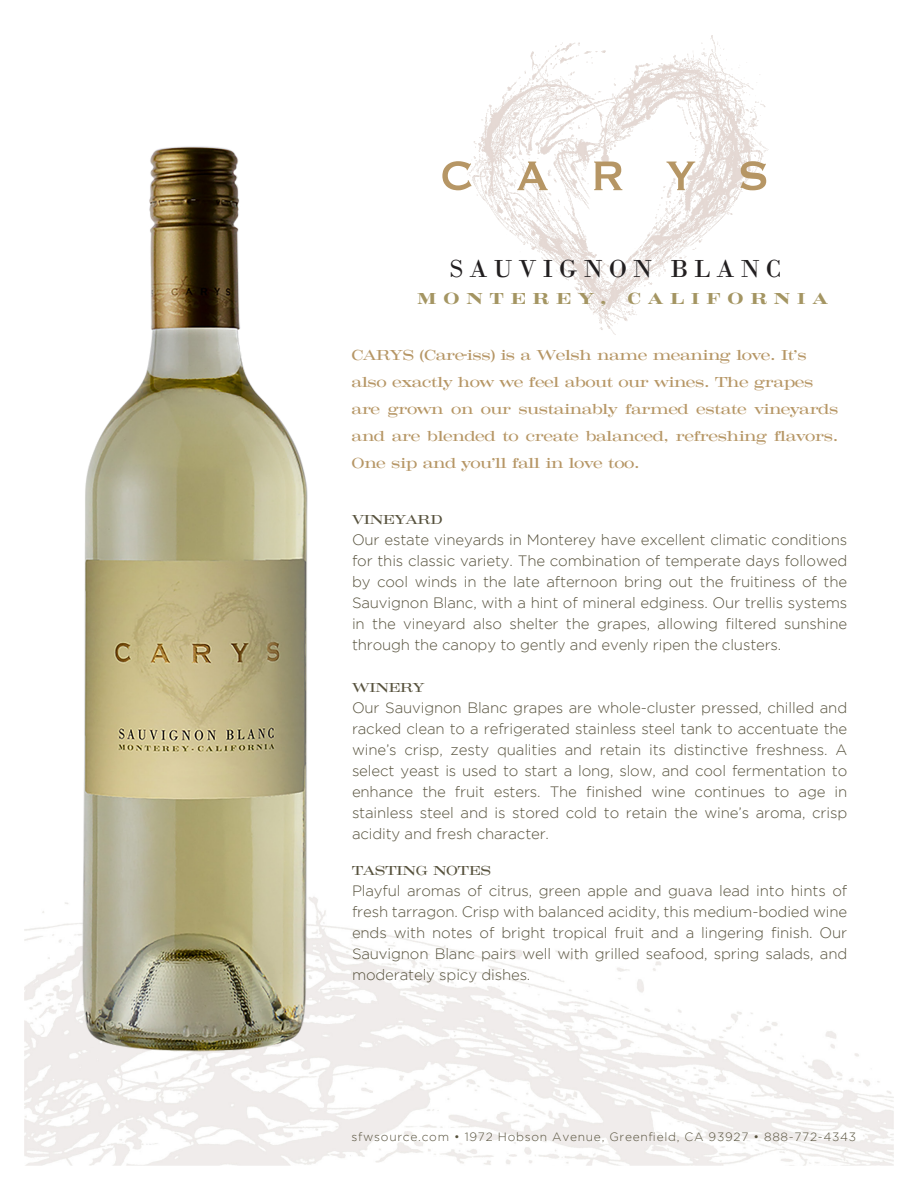
<style>
.page{position:relative;width:918px;height:1188px;background:#fff}
.page>*{position:absolute;margin:0;border:0;box-sizing:border-box;transform-origin:0 0}
.t1{font:25.95px "Bodoni";letter-spacing:.22em;color:#221f20}
.t2{font:700 16.5px "Craw Mod URW";letter-spacing:.43em;color:#a49562}
.t3{font:300 15px/21px "Gotham";letter-spacing:-.01em;color:#57523d;text-align:justify}
.t4{font:15px/27px "Craw Mod URW";letter-spacing:-.025em;color:#b69665}
.t5{font:13.5px "Craw Mod URW";letter-spacing:-.01em;color:#57523d}
.t6{font:300 12px "Gotham";letter-spacing:.06em;color:#56513c}
</style>
<div class="page">
<img style="left:24px;top:898px;width:869px;height:267px">
<img style="left:472px;top:35px;width:297px;height:300px">
<svg style="left:442px;top:161px;width:30px;height:29px"></svg>
<svg style="left:517px;top:162px;width:31px;height:28px"></svg>
<svg style="left:594px;top:162px;width:28px;height:28px"></svg>
<svg style="left:666px;top:162px;width:29px;height:28px"></svg>
<svg style="left:740px;top:161px;width:26px;height:29px"></svg>
<img style="left:67px;top:146px;width:249px;height:917px">
<h1 class="t1" style="left:449px;top:254px;width:333px">SAUVIGNON BLANC</h1>
<p class="t2" style="left:417px;top:288px;width:190px">MONTEREY,</p>
<p class="t2" style="left:627px;top:288px;width:202px">CALIFORNIA</p>
<p class="t4" style="left:352px;top:341px;width:488px">CARYS (Care-iss) is a Welsh name meaning love. It’s also exactly how we feel about our wines. The grapes are grown on our sustainably farmed estate vineyards and are blended to create balanced, refreshing flavors.<br>One sip and you’ll fall in love too.</p>
<p class="t5" style="left:352px;top:510px;width:92px">VINEYARD</p>
<p class="t3" style="left:352px;top:529px;width:497px">Our estate vineyards in Monterey have excellent climatic conditions for this classic variety. The combination of temperate days followed by cool winds in the late afternoon bring out the fruitiness of the Sauvignon Blanc, with a hint of mineral edginess. Our trellis systems in the vineyard also shelter the grapes, allowing filtered sunshine through the canopy to gently and evenly ripen the clusters.</p>
<p class="t5" style="left:352px;top:678px;width:74px">WINERY</p>
<p class="t3" style="left:352px;top:697px;width:497px">Our Sauvignon Blanc grapes are whole-cluster pressed, chilled and racked clean to a refrigerated stainless steel tank to accentuate the wine’s crisp, zesty qualities and retain its distinctive freshness. A select yeast is used to start a long, slow, and cool fermentation to enhance the fruit esters. The finished wine continues to age in stainless steel and is stored cold to retain the wine’s aroma, crisp acidity and fresh character.</p>
<p class="t5" style="left:352px;top:861px;width:141px">TASTING NOTES</p>
<p class="t3" style="left:352px;top:880px;width:497px">Playful aromas of citrus, green apple and guava lead into hints of fresh tarragon. Crisp with balanced acidity, this medium-bodied wine ends with notes of bright tropical fruit and a lingering finish. Our Sauvignon Blanc pairs well with grilled seafood, spring salads, and moderately spicy dishes.</p>
<p class="t6" style="left:352px;top:1130px;width:506px">sfwsource.com • 1972 Hobson Avenue, Greenfield, CA 93927 • 888-772-4343</p>
</div>
